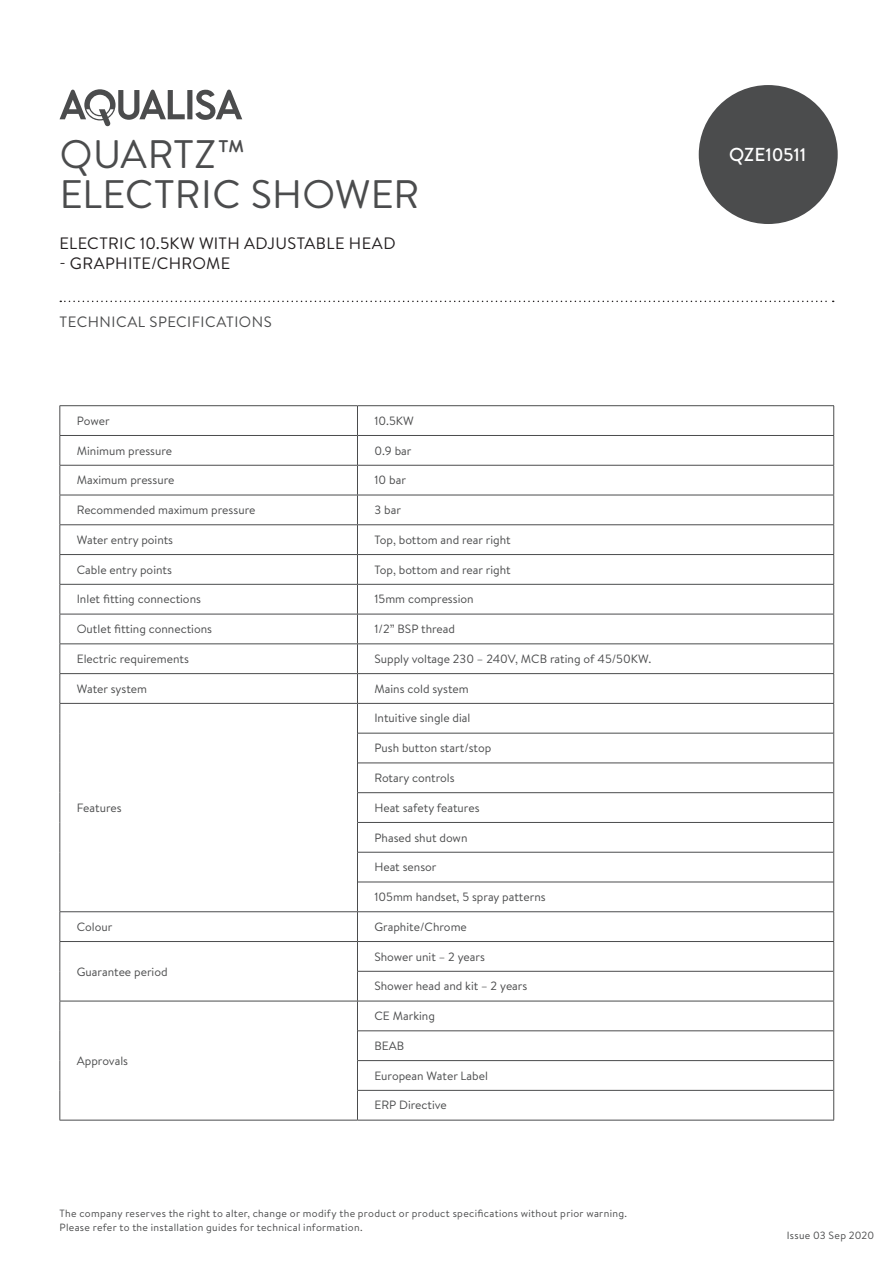
<style>
.page{position:relative;width:893px;height:1263px;background:#fff}
.page>*{position:absolute;margin:0;border:0;box-sizing:border-box;transform-origin:0 0}
.Product_range{font:39.75px/39.8px "Brandon Text";letter-spacing:.01em;color:#4b4c4d}
.Spec_sheet_number{font:500 18.75px "Brandon Grotesque";color:#fff}
.Product_descriptio{font:16.5px "Brandon Text";letter-spacing:.02em;color:#231f20}
.Dimensional_drawi{font:15px "Brandon Text";letter-spacing:.035em;color:#4b4c4d}
.Table_entry{font:12px "Brandon Text";color:#4b4c4d}
.Table_row_header{font:12px "Brandon Text";color:#4b4c4d}
.Footnote{font:10.5px/13.5px "Brandon Text";letter-spacing:.03em;color:#4b4c4d}
</style>
<div class="page">
<svg style="left:60px;top:301px;width:774px;height:1px"></svg>
<svg style="left:60px;top:89px;width:182px;height:38px"></svg>
<svg style="left:61px;top:406px;width:772px;height:714px"></svg>
<hr style="left:60px;top:435px;width:297px;height:1px;background:#4b4c4d">
<hr style="left:357px;top:435px;width:477px;height:1px;background:#4b4c4d">
<hr style="left:60px;top:465px;width:297px;height:1px;background:#4b4c4d">
<hr style="left:357px;top:465px;width:477px;height:1px;background:#4b4c4d">
<hr style="left:60px;top:495px;width:297px;height:1px;background:#4b4c4d">
<hr style="left:357px;top:495px;width:477px;height:1px;background:#4b4c4d">
<hr style="left:60px;top:524px;width:297px;height:1px;background:#4b4c4d">
<hr style="left:357px;top:524px;width:477px;height:1px;background:#4b4c4d">
<hr style="left:60px;top:554px;width:297px;height:1px;background:#4b4c4d">
<hr style="left:357px;top:554px;width:477px;height:1px;background:#4b4c4d">
<hr style="left:60px;top:584px;width:297px;height:1px;background:#4b4c4d">
<hr style="left:357px;top:584px;width:477px;height:1px;background:#4b4c4d">
<hr style="left:60px;top:614px;width:297px;height:1px;background:#4b4c4d">
<hr style="left:357px;top:614px;width:477px;height:1px;background:#4b4c4d">
<hr style="left:60px;top:643px;width:297px;height:1px;background:#4b4c4d">
<hr style="left:357px;top:643px;width:477px;height:1px;background:#4b4c4d">
<hr style="left:60px;top:673px;width:297px;height:1px;background:#4b4c4d">
<hr style="left:357px;top:673px;width:477px;height:1px;background:#4b4c4d">
<hr style="left:60px;top:703px;width:297px;height:1px;background:#4b4c4d">
<hr style="left:60px;top:911px;width:297px;height:1px;background:#4b4c4d">
<hr style="left:357px;top:911px;width:477px;height:1px;background:#4b4c4d">
<hr style="left:60px;top:941px;width:297px;height:1px;background:#4b4c4d">
<hr style="left:60px;top:1001px;width:297px;height:1px;background:#4b4c4d">
<hr style="left:358px;top:733px;width:475px;height:1px;background:#4b4c4d">
<hr style="left:358px;top:763px;width:475px;height:1px;background:#4b4c4d">
<hr style="left:358px;top:792px;width:475px;height:1px;background:#4b4c4d">
<hr style="left:358px;top:822px;width:475px;height:1px;background:#4b4c4d">
<hr style="left:358px;top:852px;width:475px;height:1px;background:#4b4c4d">
<hr style="left:358px;top:1030px;width:475px;height:1px;background:#4b4c4d">
<hr style="left:358px;top:1060px;width:475px;height:1px;background:#4b4c4d">
<hr style="left:357px;top:405px;width:477px;height:1px;background:#4b4c4d">
<svg style="left:833px;top:406px;width:1px;height:59px"></svg>
<hr style="left:833px;top:465px;width:1px;height:30px;background:#4b4c4d">
<hr style="left:833px;top:971px;width:1px;height:30px;background:#4b4c4d">
<hr style="left:833px;top:1090px;width:1px;height:30px;background:#4b4c4d">
<hr style="left:357px;top:1120px;width:477px;height:1px;background:#4b4c4d">
<hr style="left:60px;top:405px;width:297px;height:1px;background:#4b4c4d">
<svg style="left:60px;top:406px;width:1px;height:59px"></svg>
<svg style="left:357px;top:406px;width:1px;height:59px"></svg>
<hr style="left:60px;top:465px;width:1px;height:30px;background:#4b4c4d">
<hr style="left:357px;top:465px;width:1px;height:30px;background:#4b4c4d">
<svg style="left:60px;top:495px;width:1px;height:238px"></svg>
<hr style="left:60px;top:733px;width:1px;height:30px;background:#4b4c4d">
<hr style="left:60px;top:763px;width:1px;height:30px;background:#4b4c4d">
<svg style="left:60px;top:793px;width:1px;height:29px"></svg>
<hr style="left:60px;top:822px;width:1px;height:30px;background:#4b4c4d">
<hr style="left:60px;top:852px;width:1px;height:30px;background:#4b4c4d">
<svg style="left:60px;top:882px;width:1px;height:89px"></svg>
<hr style="left:60px;top:971px;width:1px;height:30px;background:#4b4c4d">
<hr style="left:357px;top:971px;width:1px;height:30px;background:#4b4c4d">
<hr style="left:60px;top:1001px;width:1px;height:30px;background:#4b4c4d">
<svg style="left:60px;top:1031px;width:1px;height:29px"></svg>
<hr style="left:60px;top:1060px;width:1px;height:30px;background:#4b4c4d">
<hr style="left:60px;top:1090px;width:1px;height:30px;background:#4b4c4d">
<hr style="left:357px;top:1090px;width:1px;height:30px;background:#4b4c4d">
<hr style="left:60px;top:1120px;width:297px;height:1px;background:#4b4c4d">
<hr style="left:357px;top:703px;width:477px;height:1px;background:#4b4c4d">
<svg style="left:357px;top:495px;width:1px;height:238px"></svg>
<svg style="left:833px;top:495px;width:1px;height:238px"></svg>
<hr style="left:357px;top:733px;width:1px;height:30px;background:#4b4c4d">
<hr style="left:833px;top:733px;width:1px;height:30px;background:#4b4c4d">
<hr style="left:357px;top:763px;width:1px;height:30px;background:#4b4c4d">
<hr style="left:833px;top:763px;width:1px;height:30px;background:#4b4c4d">
<svg style="left:357px;top:793px;width:1px;height:29px"></svg>
<svg style="left:833px;top:793px;width:1px;height:29px"></svg>
<hr style="left:357px;top:822px;width:1px;height:30px;background:#4b4c4d">
<hr style="left:833px;top:822px;width:1px;height:30px;background:#4b4c4d">
<hr style="left:357px;top:852px;width:1px;height:30px;background:#4b4c4d">
<hr style="left:833px;top:852px;width:1px;height:30px;background:#4b4c4d">
<hr style="left:358px;top:882px;width:475px;height:1px;background:#4b4c4d">
<hr style="left:357px;top:941px;width:477px;height:1px;background:#4b4c4d">
<svg style="left:357px;top:882px;width:1px;height:89px"></svg>
<svg style="left:833px;top:882px;width:1px;height:89px"></svg>
<hr style="left:358px;top:971px;width:475px;height:1px;background:#4b4c4d">
<hr style="left:357px;top:1001px;width:477px;height:1px;background:#4b4c4d">
<hr style="left:357px;top:1001px;width:1px;height:30px;background:#4b4c4d">
<hr style="left:833px;top:1001px;width:1px;height:30px;background:#4b4c4d">
<svg style="left:357px;top:1031px;width:1px;height:29px"></svg>
<svg style="left:833px;top:1031px;width:1px;height:29px"></svg>
<hr style="left:357px;top:1060px;width:1px;height:30px;background:#4b4c4d">
<hr style="left:833px;top:1060px;width:1px;height:30px;background:#4b4c4d">
<hr style="left:358px;top:1090px;width:475px;height:1px;background:#4b4c4d">
<div style="left:699px;top:85px;width:139px;height:139px;background:#4b4c4d;border-radius:50%"></div>
<p class="Product_range" style="left:60px;top:133px;width:361px">QUARTZ™<br>ELECTRIC SHOWER</p>
<p class="Product_descriptio" style="left:60px;top:232px;width:337px">ELECTRIC 10.5KW WITH ADJUSTABLE HEAD</p>
<p class="Product_descriptio" style="left:60px;top:252px;width:172px">- GRAPHITE/CHROME</p>
<p class="Dimensional_drawi" style="left:60px;top:312px;width:214px">TECHNICAL SPECIFICATIONS</p>
<p class="Table_row_header" style="left:77px;top:412px;width:34px">Power</p>
<p class="Table_entry" style="left:374px;top:412px;width:41px">10.5KW</p>
<p class="Table_row_header" style="left:77px;top:442px;width:97px">Minimum pressure</p>
<p class="Table_entry" style="left:374px;top:442px;width:39px">0.9 bar</p>
<p class="Table_row_header" style="left:77px;top:472px;width:99px">Maximum pressure</p>
<p class="Table_entry" style="left:374px;top:472px;width:33px">10 bar</p>
<p class="Table_row_header" style="left:77px;top:502px;width:180px">Recommended maximum pressure</p>
<p class="Table_entry" style="left:374px;top:502px;width:28px">3 bar</p>
<p class="Table_row_header" style="left:77px;top:531px;width:98px">Water entry points</p>
<p class="Table_entry" style="left:374px;top:531px;width:138px">Top, bottom and rear right</p>
<p class="Table_row_header" style="left:77px;top:561px;width:97px">Cable entry points</p>
<p class="Table_entry" style="left:374px;top:561px;width:138px">Top, bottom and rear right</p>
<p class="Table_row_header" style="left:77px;top:591px;width:126px">Inlet fitting connections</p>
<p class="Table_entry" style="left:374px;top:591px;width:101px">15mm compression</p>
<p class="Table_row_header" style="left:77px;top:621px;width:137px">Outlet fitting connections</p>
<p class="Table_entry" style="left:374px;top:621px;width:82px">1/2” BSP thread</p>
<p class="Table_row_header" style="left:77px;top:650px;width:114px">Electric requirements</p>
<p class="Table_entry" style="left:374px;top:650px;width:278px">Supply voltage 230 – 240V, MCB rating of 45/50KW.</p>
<p class="Table_row_header" style="left:77px;top:680px;width:72px">Water system</p>
<p class="Table_entry" style="left:374px;top:680px;width:96px">Mains cold system</p>
<p class="Table_row_header" style="left:77px;top:799px;width:46px">Features</p>
<p class="Table_entry" style="left:374px;top:710px;width:97px">Intuitive single dial</p>
<p class="Table_entry" style="left:374px;top:740px;width:118px">Push button start/stop</p>
<p class="Table_entry" style="left:374px;top:770px;width:82px">Rotary controls</p>
<p class="Table_entry" style="left:374px;top:799px;width:107px">Heat safety features</p>
<p class="Table_entry" style="left:374px;top:829px;width:95px">Phased shut down</p>
<p class="Table_entry" style="left:374px;top:859px;width:64px">Heat sensor</p>
<p class="Table_entry" style="left:374px;top:889px;width:173px">105mm handset, 5 spray patterns</p>
<p class="Table_row_header" style="left:77px;top:918px;width:37px">Colour</p>
<p class="Table_entry" style="left:374px;top:918px;width:94px">Graphite/Chrome</p>
<p class="Table_row_header" style="left:77px;top:963px;width:92px">Guarantee period</p>
<p class="Table_entry" style="left:374px;top:948px;width:112px">Shower unit – 2 years</p>
<p class="Table_entry" style="left:374px;top:978px;width:154px">Shower head and kit – 2 years</p>
<p class="Table_row_header" style="left:77px;top:1052px;width:53px">Approvals</p>
<p class="Table_entry" style="left:374px;top:1008px;width:62px">CE Marking</p>
<p class="Table_entry" style="left:374px;top:1037px;width:31px">BEAB</p>
<p class="Table_entry" style="left:374px;top:1067px;width:115px">European Water Label</p>
<p class="Table_entry" style="left:374px;top:1097px;width:74px">ERP Directive</p>
<p class="Footnote" style="left:60px;top:1206px;width:569px">The company reserves the right to alter, change or modify the product or product specifications without prior warning.<br>Please refer to the installation guides for technical information.</p>
<p class="Spec_sheet_number" style="left:729px;top:142px;width:79px">QZE10511</p>
<p class="Footnote" style="left:787px;top:1228px;width:89px">Issue 03 Sep 2020</p>
</div>
